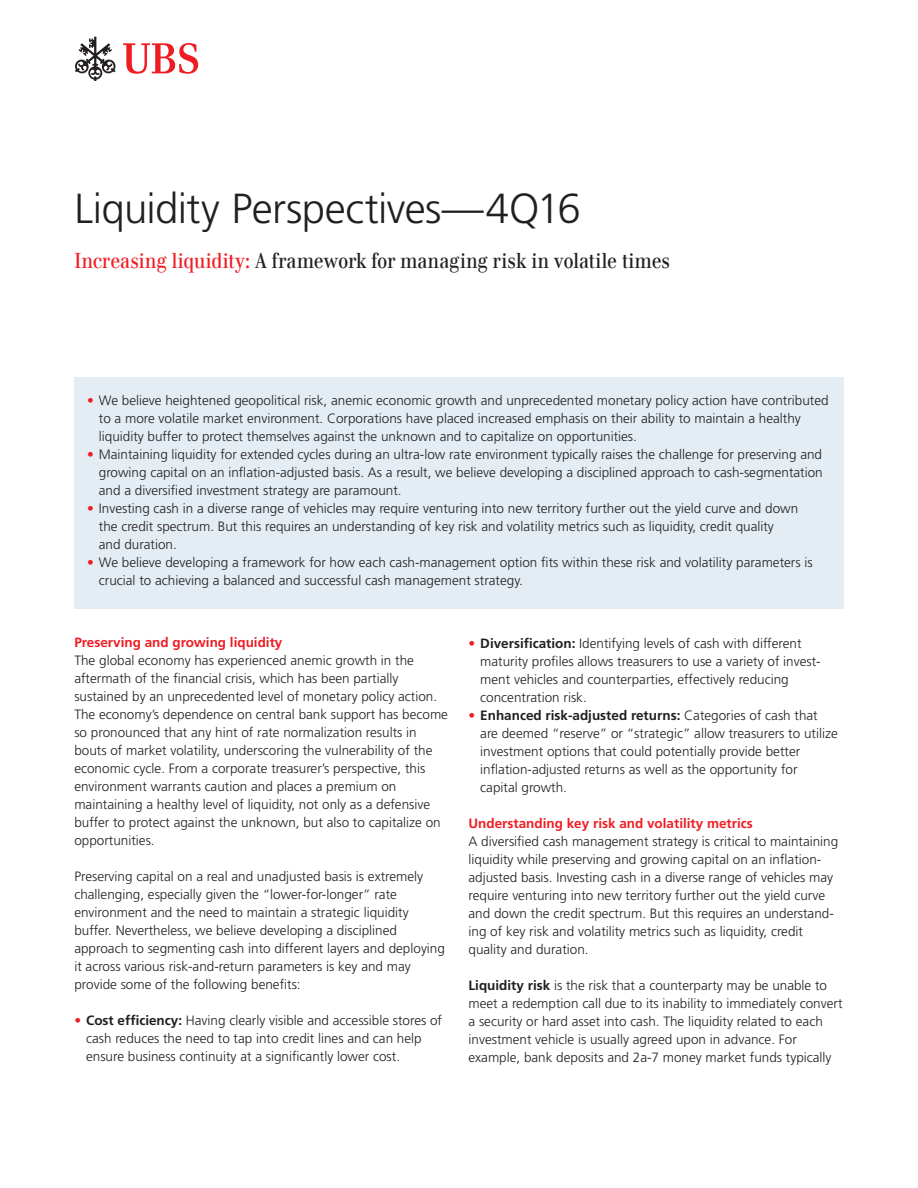
<style>
.page{position:relative;width:918px;height:1188px;background:#fff}
.page>*{position:absolute;margin:0;border:0;box-sizing:border-box;transform-origin:0 0}
.t1{font:300 42px "Frutiger";letter-spacing:-.015em;color:#231f20}
.t2{font:21px "UBS Headline";letter-spacing:.005em;color:#231f20}
.Body_Copy_9_12{font:300 13.5px/18px "Frutiger";color:#231f20}
.Bullet_List_no_space{font:300 13.5px/18px "Frutiger";color:#231f20}
.Bullet_List_w_space{font:300 13.5px/18px "Frutiger";color:#231f20}
.Body_Subhead-Red_9_1{font:700 13.5px "Frutiger";color:#ee1d23}
.s1{color:#ee1d23}
.s2{font-weight:700}
</style>
<div class="page">
<svg style="left:75px;top:37px;width:40px;height:44px"></svg>
<svg style="left:123px;top:43px;width:75px;height:31px"></svg>
<div style="left:74px;top:378px;width:770px;height:231px;background:#e3edf3"></div>
<p class="t1" style="left:74px;top:184px;width:508px">Liquidity Perspectives—4Q16</p>
<p class="t2" style="left:74px;top:248px;width:597px"><span class="s1">Increasing liquidity:</span> A framework for managing risk in volatile times</p>
<p class="Bullet_List_no_space" style="left:99px;top:392px;width:731px;text-indent:-12px"><span class="s1">•</span> We believe heightened geopolitical risk, anemic economic growth and unprecedented monetary policy action have contributed to a more volatile market environment. Corporations have placed increased emphasis on their ability to maintain a healthy liquidity buffer to protect themselves against the unknown and to capitalize on opportunities.</p>
<p class="Bullet_List_no_space" style="left:99px;top:446px;width:725px;text-align:justify;text-indent:-12px"><span class="s1">•</span> Maintaining liquidity for extended cycles during an ultra-low rate environment typically raises the challenge for preserving and growing capital on an inflation-adjusted basis. As a result, we believe developing a disciplined approach to cash-segmentation and a diversified investment strategy are paramount.</p>
<p class="Bullet_List_no_space" style="left:99px;top:500px;width:701px;text-indent:-12px"><span class="s1">•</span> Investing cash in a diverse range of vehicles may require venturing into new territory further out the yield curve and down the credit spectrum. But this requires an understanding of key risk and volatility metrics such as liquidity, credit quality and duration.</p>
<p class="Bullet_List_no_space" style="left:99px;top:554px;width:715px;text-indent:-12px"><span class="s1">•</span> We believe developing a framework for how each cash-management option fits within these risk and volatility parameters is crucial to achieving a balanced and successful cash management strategy.</p>
<p class="Body_Subhead-Red_9_1" style="left:74px;top:635px;width:210px">Preserving and growing liquidity</p>
<p class="Body_Copy_9_12" style="left:74px;top:652px;width:375px">The global economy has experienced anemic growth in the aftermath of the financial crisis, which has been partially sustained by an unprecedented level of monetary policy action.<br>The economy’s dependence on central bank support has become so pronounced that any hint of rate normalization results in bouts of market volatility, underscoring the vulnerability of the economic cycle. From a corporate treasurer’s perspective, this environment warrants caution and places a premium on maintaining a healthy level of liquidity, not only as a defensive buffer to protect against the unknown, but also to capitalize on opportunities.</p>
<p class="Body_Copy_9_12" style="left:74px;top:868px;width:372px">Preserving capital on a real and unadjusted basis is extremely challenging, especially given the “lower-for-longer” rate environment and the need to maintain a strategic liquidity buffer. Nevertheless, we believe developing a disciplined approach to segmenting cash into different layers and deploying it across various risk-and-return parameters is key and may provide some of the following benefits:</p>
<p class="Bullet_List_no_space" style="left:86px;top:1012px;width:358px;text-indent:-12px"><span class="s1">•</span> <span class="s2">Cost efficiency:</span> Having clearly visible and accessible stores of cash reduces the need to tap into credit lines and can help ensure business continuity at a significantly lower cost.</p>
<p class="Bullet_List_no_space" style="left:480px;top:634px;width:342px;text-indent:-12px"><span class="s1">•</span> <span class="s2">Diversification:</span> Identifying levels of cash with different maturity profiles allows treasurers to use a variety of invest&shy;ment vehicles and counterparties, effectively reducing concentration risk.</p>
<p class="Bullet_List_w_space" style="left:480px;top:706px;width:359px;text-indent:-12px"><span class="s1">•</span> <span class="s2">Enhanced risk-adjusted returns:</span> Categories of cash that are deemed “reserve” or “strategic” allow treasurers to utilize investment options that could potentially provide better inflation-adjusted returns as well as the opportunity for capital growth.</p>
<p class="Body_Subhead-Red_9_1" style="left:469px;top:815px;width:286px">Understanding key risk and volatility metrics</p>
<p class="Body_Copy_9_12" style="left:469px;top:832px;width:371px">A diversified cash management strategy is critical to maintaining liquidity while preserving and growing capital on an inflation&shy;adjusted basis. Investing cash in a diverse range of vehicles may require venturing into new territory further out the yield curve and down the credit spectrum. But this requires an understand&shy;ing of key risk and volatility metrics such as liquidity, credit quality and duration.</p>
<p class="Body_Copy_9_12" style="left:469px;top:976px;width:375px"><span class="s2">Liquidity risk</span> is the risk that a counterparty may be unable to meet a redemption call due to its inability to immediately convert a security or hard asset into cash. The liquidity related to each investment vehicle is usually agreed upon in advance. For example, bank deposits and 2a-7 money market funds typically</p>
</div>
